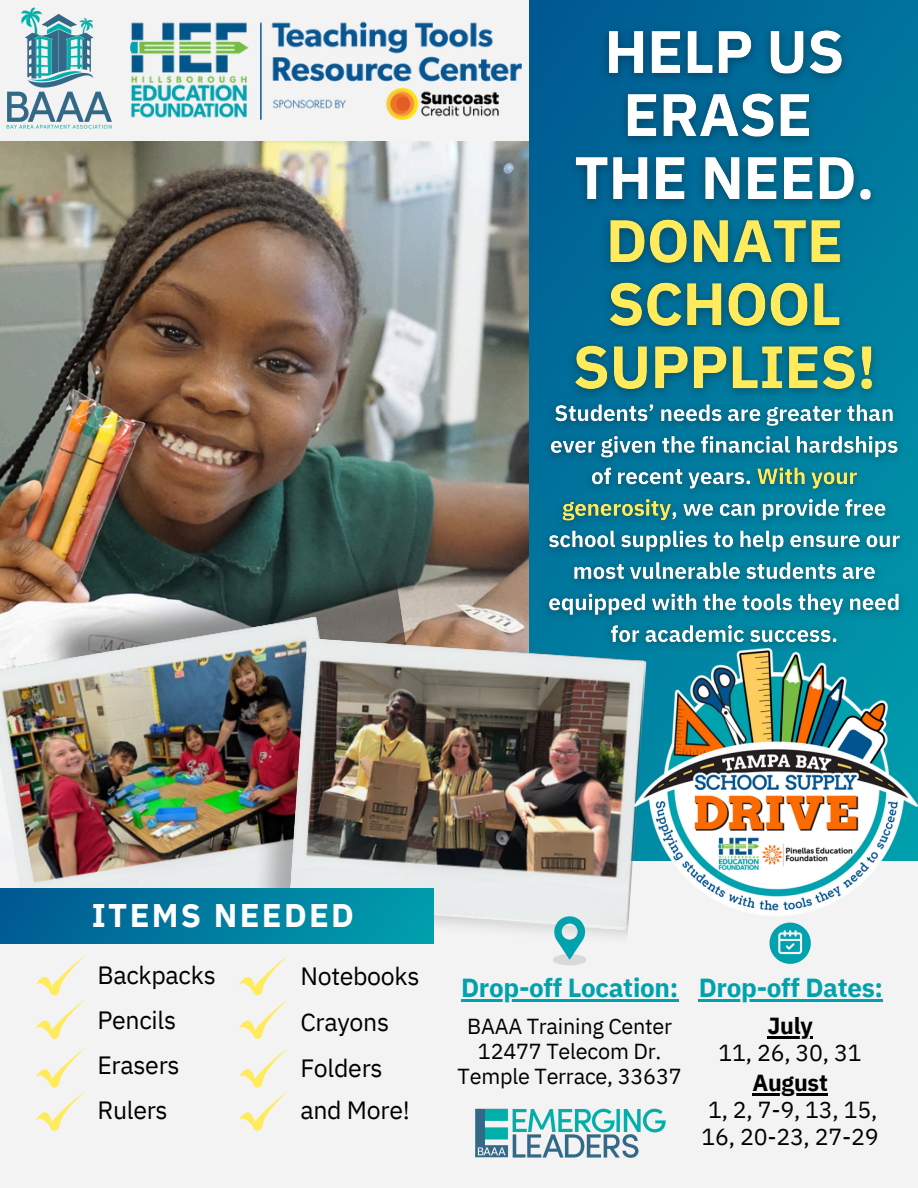
<style>
.page{position:relative;width:918px;height:1188px;background:#f3f3f3}
.page>*{position:absolute;margin:0;border:0;box-sizing:border-box;transform-origin:0 0}
.t1{font:700 32.7px "IBM Plex Sans";letter-spacing:.07em;color:#fff}
.t2{font:700 26.1px "IBM Plex Sans";letter-spacing:-.01em;color:#00a2ae}
.t3{font:24.9px/45px "IBM Plex Sans";letter-spacing:-.01em;color:#000}
.t4{font:23.25px/27px "IBM Plex Sans";letter-spacing:-.01em;color:#000}
.t5{font:700 23.25px "IBM Plex Sans";letter-spacing:-.01em;color:#000}
.t6{font:21.75px "IBM Plex Sans";letter-spacing:-.01em;color:#000}
</style>
<div class="page">
<img style="left:0;top:142px;width:529px;height:486px">
<img style="left:34px;top:560px;width:406px;height:68px">
<svg style="left:529px;top:0;width:389px;height:649px;background:#006a98"></svg>
<img style="left:0;top:616px;width:361px;height:273px">
<img style="left:246px;top:628px;width:382px;height:316px">
<img style="left:289px;top:638px;width:345px;height:293px">
<div style="left:0;top:889px;width:433px;height:55px;background:linear-gradient(to right,#005992,#009eac)"></div>
<svg style="left:36px;top:956px;width:48px;height:83px"></svg>
<svg style="left:239px;top:956px;width:48px;height:83px"></svg>
<svg style="left:36px;top:1048px;width:48px;height:83px"></svg>
<svg style="left:239px;top:1048px;width:48px;height:83px"></svg>
<img style="left:131px;top:21px;width:390px;height:98px">
<img style="left:6px;top:7px;width:106px;height:122px">
<svg style="left:553px;top:915px;width:34px;height:50px"></svg>
<svg style="left:770px;top:923px;width:41px;height:41px"></svg>
<img style="left:475px;top:1108px;width:191px;height:50px">
<img style="left:634px;top:649px;width:284px;height:267px">
<img style="left:534px;top:11px;width:383px;height:649px">
<hr style="left:461px;top:1000px;width:217px;height:2px;background:#00a2ae">
<hr style="left:699px;top:1000px;width:184px;height:2px;background:#00a2ae">
<hr style="left:767px;top:1036px;width:46px;height:2px;background:#000">
<hr style="left:752px;top:1094px;width:76px;height:2px;background:#000">
<p class="t1" style="left:92px;top:894px;width:264px">ITEMS NEEDED</p>
<p class="t3" style="left:97px;top:952px;width:120px">Backpacks<br>Pencils<br>Erasers<br>Rulers</p>
<p class="t3" style="left:300px;top:952px;width:121px;line-height:46.2px">Notebooks<br>Crayons<br>Folders</p>
<p class="t3" style="left:300px;top:1087px;width:111px">and More!</p>
<p class="t2" style="left:461px;top:971px;width:219px">Drop-off Location:</p>
<h1 class="t6" style="left:467px;top:1012px;width:207px">BAAA Training Center</h1>
<p class="t6" style="left:478px;top:1037px;width:185px">12477 Telecom Dr.</p>
<p class="t6" style="left:458px;top:1062px;width:226px">Temple Terrace, 33637</p>
<h3 class="t2" style="left:699px;top:971px;width:186px">Drop-off Dates:</h3>
<h3 class="t5" style="left:767px;top:1010px;width:47px">July</h3>
<h2 class="t4" style="left:719px;top:1038px;width:145px">11, 26, 30, 31</h2>
<h2 class="t5" style="left:752px;top:1068px;width:77px">August</h2>
<p class="t4" style="left:702px;top:1096px;width:178px">1, 2, 7-9, 13, 15,<br>16, 20-23, 27-29</p>
</div>
